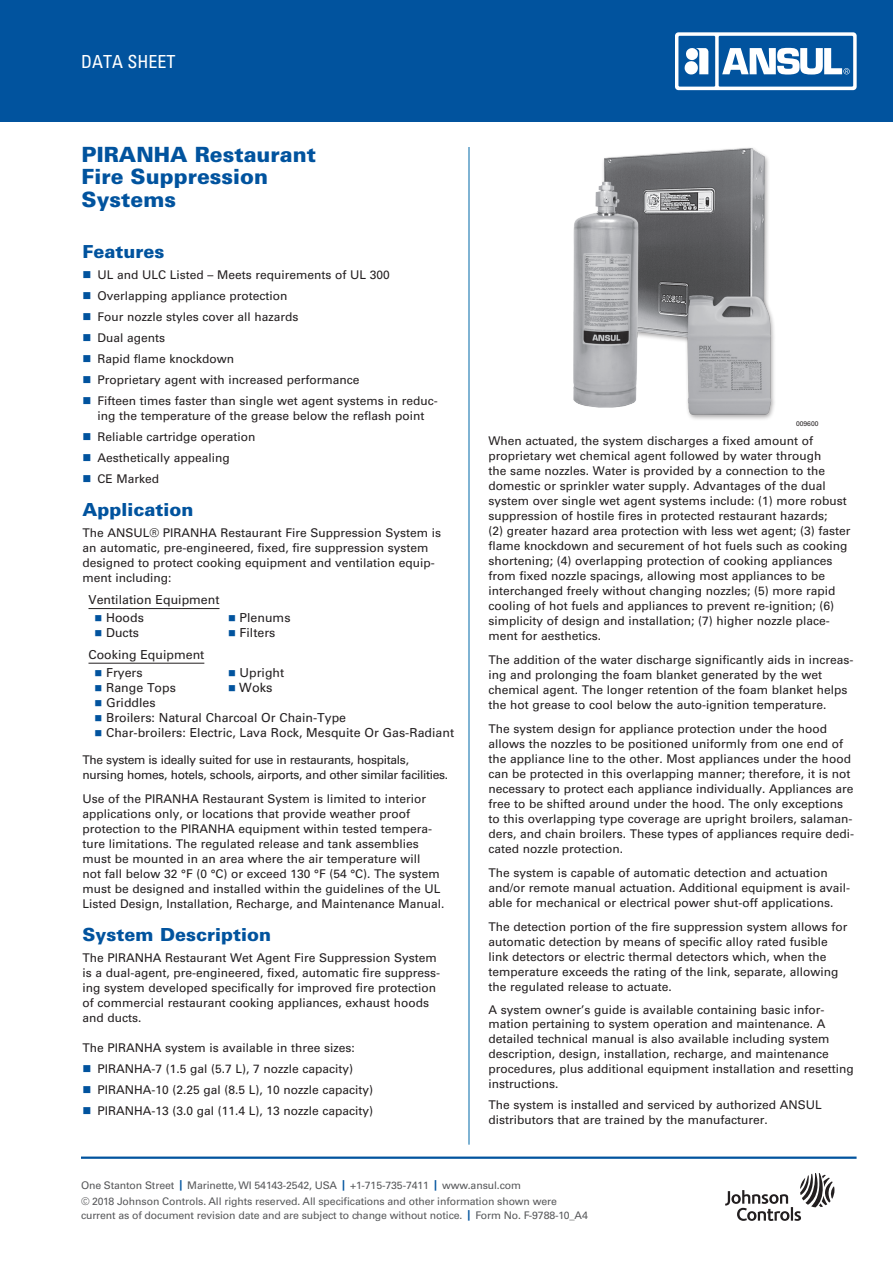
<style>
.page{position:relative;width:893px;height:1263px;background:#fff}
.page>*{position:absolute;margin:0;border:0;box-sizing:border-box;transform-origin:0 0}
._02_Data_Sheet_Heade{font:900 21px/22.5px "Univers LT Std";color:#01539e}
._03_12_pt_Blue_Heade{font:900 18px "Univers LT Std";color:#01539e}
.t1{font:condensed 18px "Univers LT Std";color:#fff}
.t2{font:12.75px "Univers LT Std";color:#231f20}
._05_Text_1st_Graph{font:12.3px "Univers LT Std";color:#231f20}
._06_Text_8_25{font:12.3px "Univers LT Std";color:#231f20}
._06_Text_8_25-2{font:12px/15px "Univers LT Std";color:#231f20}
._08_Bullet_Text{font:12px/15px "Univers LT Std";color:#231f20;text-align:center}
._05_Text_1st_Graph-2{font:12px/15px "Univers LT Std";color:#231f20}
._06_Text_8_25-3{font:12px/15px "Univers LT Std";letter-spacing:-.025em;color:#231f20}
._07_Bullet_Text_1st{font:12px "Univers LT Std";color:#231f20}
._27_Tagline-Boilerpl{font:10.5px/13.2px "Univers LT Std";letter-spacing:-.01em;color:#57585a}
._15___of_Art_Drawing{font:6.75px "Univers LT Std";color:#231f20}
.s1{color:#01539e}
.s2{font-weight:700;color:#01539e}
</style>
<div class="page">
<hr style="left:469px;top:147px;width:1px;height:998px;background:#0068a9">
<hr style="left:81px;top:1156px;width:775px;height:3px;background:#01539e">
<svg style="left:725px;top:1173px;width:109px;height:48px"></svg>
<div style="left:0;top:0;width:893px;height:122px;background:#01539e"></div>
<svg style="left:675px;top:32px;width:181px;height:58px"></svg>
<hr style="left:88px;top:608px;width:131px;height:1px;background:#231f20">
<hr style="left:88px;top:663px;width:116px;height:1px;background:#231f20">
<img style="left:573px;top:148px;width:202px;height:271px">
<h2 class="t1" style="left:81px;top:50px;width:96px">DATA SHEET</h2>
<p class="_02_Data_Sheet_Heade" style="left:82px;top:143px;width:236px">PIRANHA Restaurant<br>Fire Suppression<br>Systems</p>
<p class="_03_12_pt_Blue_Heade" style="left:82px;top:240px;width:83px">Features</p>
<p class="_07_Bullet_Text_1st" style="left:82px;top:267px;width:309px"><span class="s1">■</span> UL and ULC Listed – Meets requirements of UL 300</p>
<p class="_08_Bullet_Text" style="left:82px;top:288px;width:207px"><span class="s1">■</span> Overlapping appliance protection</p>
<p class="_08_Bullet_Text" style="left:82px;top:309px;width:218px"><span class="s1">■</span> Four nozzle styles cover all hazards</p>
<p class="_08_Bullet_Text" style="left:82px;top:330px;width:84px"><span class="s1">■</span> Dual agents</p>
<p class="_08_Bullet_Text" style="left:82px;top:351px;width:153px"><span class="s1">■</span> Rapid flame knockdown</p>
<p class="_08_Bullet_Text" style="left:82px;top:372px;width:279px"><span class="s1">■</span> Proprietary agent with increased performance</p>
<p class="_08_Bullet_Text" style="left:82px;top:393px;width:357px"><span class="s1">■</span> Fifteen times faster than single wet agent systems in reduc&shy;ing the temperature of the grease below the reflash point</p>
<p class="_08_Bullet_Text" style="left:82px;top:429px;width:175px"><span class="s1">■</span> Reliable cartridge operation</p>
<p class="_08_Bullet_Text" style="left:82px;top:450px;width:149px"><span class="s1">■</span> Aesthetically appealing</p>
<p class="_08_Bullet_Text" style="left:82px;top:471px;width:78px"><span class="s1">■</span> CE Marked</p>
<p class="_03_12_pt_Blue_Heade" style="left:82px;top:498px;width:112px">Application</p>
<p class="_05_Text_1st_Graph-2" style="left:82px;top:525px;width:360px">The ANSUL® PIRANHA Restaurant Fire Suppression System is an automatic, pre-engineered, fixed, fire suppression system designed to protect cooking equipment and ventilation equip&shy;ment including:</p>
<p class="_06_Text_8_25" style="left:88px;top:592px;width:132px">Ventilation Equipment</p>
<p class="_05_Text_1st_Graph" style="left:94px;top:610px;width:51px"><span class="s1">■</span> Hoods</p>
<p class="_05_Text_1st_Graph" style="left:228px;top:610px;width:64px"><span class="s1">■</span> Plenums</p>
<p class="_05_Text_1st_Graph" style="left:94px;top:625px;width:46px"><span class="s1">■</span> Ducts</p>
<p class="_05_Text_1st_Graph" style="left:228px;top:625px;width:49px"><span class="s1">■</span> Filters</p>
<p class="_06_Text_8_25" style="left:88px;top:647px;width:117px">Cooking Equipment</p>
<p class="_05_Text_1st_Graph" style="left:94px;top:665px;width:50px"><span class="s1">■</span> Fryers</p>
<p class="_05_Text_1st_Graph" style="left:228px;top:665px;width:58px"><span class="s1">■</span> Upright</p>
<p class="_05_Text_1st_Graph" style="left:94px;top:680px;width:83px"><span class="s1">■</span> Range Tops</p>
<p class="t2" style="left:228px;top:680px;width:46px"><span class="s1">■</span> Woks</p>
<p class="_05_Text_1st_Graph" style="left:94px;top:695px;width:63px"><span class="s1">■</span> Griddles</p>
<p class="_05_Text_1st_Graph" style="left:94px;top:710px;width:253px"><span class="s1">■</span> Broilers: Natural Charcoal Or Chain-Type</p>
<p class="_05_Text_1st_Graph" style="left:94px;top:725px;width:361px"><span class="s1">■</span> Char-broilers: Electric, Lava Rock, Mesquite Or Gas-Radiant</p>
<p class="_06_Text_8_25-3" style="left:82px;top:752px;width:367px">The system is ideally suited for use in restaurants, hospitals, nursing homes, hotels, schools, airports, and other similar facilities.</p>
<p class="_06_Text_8_25-2" style="left:82px;top:791px;width:364px">Use of the PIRANHA Restaurant System is limited to interior applications only, or locations that provide weather proof protection to the PIRANHA equipment within tested tempera&shy;ture limitations. The regulated release and tank assemblies must be mounted in an area where the air temperature will<br>not fall below 32 °F (0 °C) or exceed 130 °F (54 °C). The system must be designed and installed within the guidelines of the UL Listed Design, Installation, Recharge, and Maintenance Manual.</p>
<p class="_03_12_pt_Blue_Heade" style="left:82px;top:923px;width:190px">System Description</p>
<p class="_05_Text_1st_Graph-2" style="left:82px;top:950px;width:359px">The PIRANHA Restaurant Wet Agent Fire Suppression System is a dual-agent, pre-engineered, fixed, automatic fire suppress&shy;ing system developed specifically for improved fire protection of commercial restaurant cooking appliances, exhaust hoods and ducts.</p>
<p class="_06_Text_8_25-2" style="left:82px;top:1040px;width:274px">The PIRANHA system is available in three sizes:</p>
<p class="_08_Bullet_Text" style="left:82px;top:1061px;width:272px"><span class="s1">■</span> PIRANHA-7 (1.5 gal (5.7 L), 7 nozzle capacity)</p>
<p class="_08_Bullet_Text" style="left:82px;top:1082px;width:292px"><span class="s1">■</span> PIRANHA-10 (2.25 gal (8.5 L), 10 nozzle capacity)</p>
<p class="_08_Bullet_Text" style="left:82px;top:1103px;width:292px"><span class="s1">■</span> PIRANHA-13 (3.0 gal (11.4 L), 13 nozzle capacity)</p>
<p class="_15___of_Art_Drawing" style="left:796px;top:419px;width:24px">009600</p>
<p class="_06_Text_8_25-2" style="left:488px;top:433px;width:364px">When actuated, the system discharges a fixed amount of proprietary wet chemical agent followed by water through<br>the same nozzles. Water is provided by a connection to the domestic or sprinkler water supply. Advantages of the dual system over single wet agent systems include: (1) more robust suppression of hostile fires in protected restaurant hazards;<br>(2) greater hazard area protection with less wet agent; (3) faster flame knockdown and securement of hot fuels such as cooking shortening; (4) overlapping protection of cooking appliances from fixed nozzle spacings, allowing most appliances to be interchanged freely without changing nozzles; (5) more rapid cooling of hot fuels and appliances to prevent re-ignition; (6) simplicity of design and installation; (7) higher nozzle place&shy;ment for aesthetics.</p>
<p class="_06_Text_8_25-2" style="left:488px;top:652px;width:367px">The addition of the water discharge significantly aids in increas&shy;ing and prolonging the foam blanket generated by the wet chemical agent. The longer retention of the foam blanket helps the hot grease to cool below the auto-ignition temperature.</p>
<p class="_06_Text_8_25-2" style="left:488px;top:721px;width:367px">The system design for appliance protection under the hood allows the nozzles to be positioned uniformly from one end of the appliance line to the other. Most appliances under the hood can be protected in this overlapping manner; therefore, it is not necessary to protect each appliance individually. Appliances are free to be shifted around under the hood. The only exceptions to this overlapping type coverage are upright broilers, salaman&shy;ders, and chain broilers. These types of appliances require dedi&shy;cated nozzle protection.</p>
<p class="_06_Text_8_25-2" style="left:488px;top:865px;width:363px">The system is capable of automatic detection and actuation and/or remote manual actuation. Additional equipment is avail&shy;able for mechanical or electrical power shut-off applications.</p>
<p class="_06_Text_8_25-2" style="left:488px;top:919px;width:361px">The detection portion of the fire suppression system allows for automatic detection by means of specific alloy rated fusible link detectors or electric thermal detectors which, when the temperature exceeds the rating of the link, separate, allowing the regulated release to actuate.</p>
<p class="_06_Text_8_25-2" style="left:488px;top:1002px;width:367px">A system owner’s guide is available containing basic infor&shy;mation pertaining to system operation and maintenance. A detailed technical manual is also available including system description, design, installation, recharge, and maintenance procedures, plus additional equipment installation and resetting instructions.</p>
<p class="_06_Text_8_25-2" style="left:488px;top:1098px;width:335px">The system is installed and serviced by authorized ANSUL distributors that are trained by the manufacturer.</p>
<p class="_27_Tagline-Boilerpl" style="left:81px;top:1179px;width:442px">One Stanton Street <span class="s2">|</span> Marinette, WI 54143-2542, USA <span class="s2">|</span> +1-715-735-7411 <span class="s2">|</span> www.ansul.com</p>
<p class="_27_Tagline-Boilerpl" style="left:81px;top:1195px;width:508px">© 2018 Johnson Controls. All rights reserved. All specifications and other information shown were current as of document revision date and are subject to change without notice. <span class="s2">|</span> Form No. F-9788-10_A4</p>
</div>
